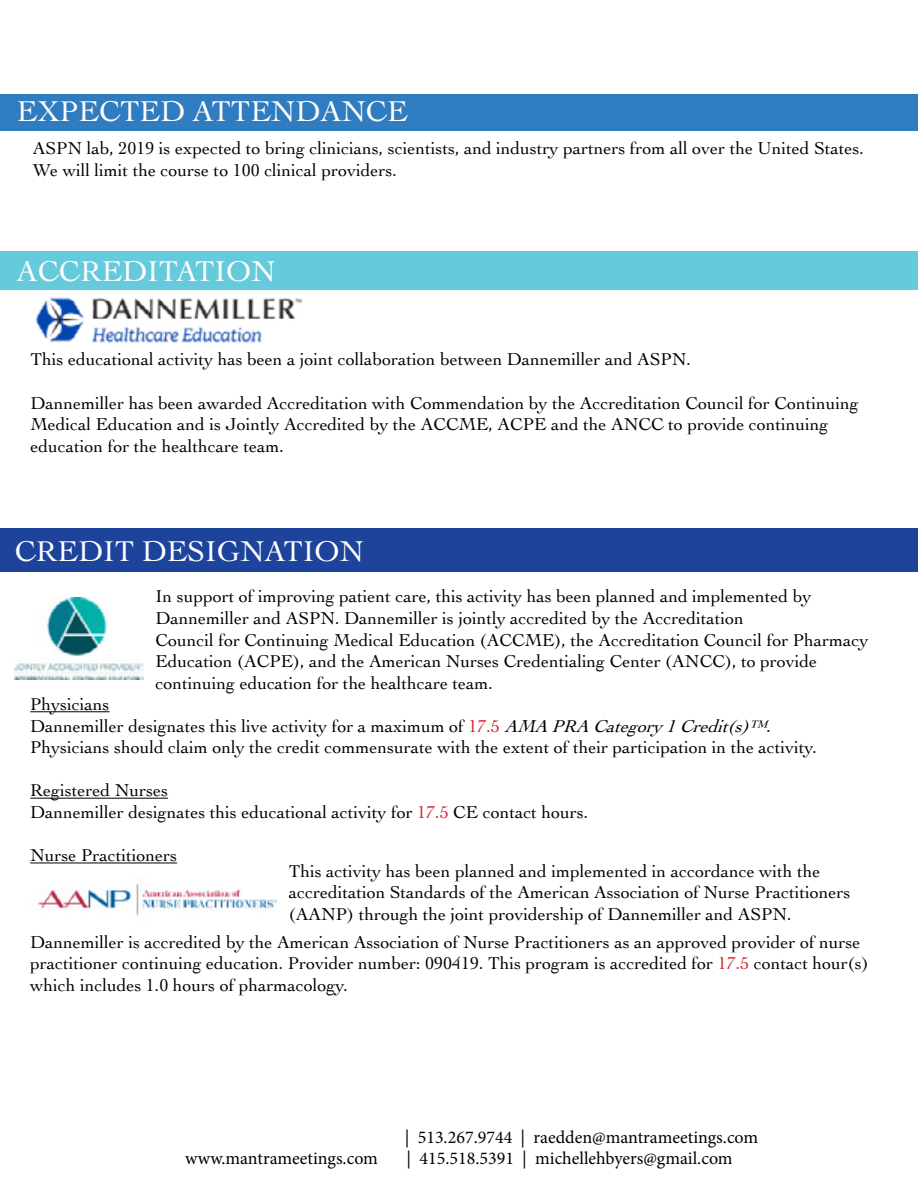
<style>
.page{position:relative;width:918px;height:1188px;background:#fff}
.page>*{position:absolute;margin:0;border:0;box-sizing:border-box;transform-origin:0 0}
.t1{font:30px "Cochin";color:#fff}
.t2{font:18px/21.6px "Cochin";color:#000}
.t3{font:18px "Minion Pro";color:#000}
.s1{color:#d2232a}
.s2{font-style:italic}
</style>
<div class="page">
<div style="left:0;top:94px;width:918px;height:37px;background:#307cc0"></div>
<div style="left:0;top:251px;width:918px;height:39px;background:#64cadc"></div>
<div style="left:0;top:529px;width:918px;height:43px;background:#1e439b"></div>
<img style="left:35px;top:297px;width:268px;height:46px">
<hr style="left:30px;top:711px;width:80px;height:1px;background:#000">
<hr style="left:30px;top:798px;width:138px;height:1px;background:#000">
<hr style="left:30px;top:863px;width:147px;height:1px;background:#000">
<img style="left:15px;top:597px;width:128px;height:82px">
<img style="left:37px;top:884px;width:242px;height:32px">
<h1 class="t1" style="left:17px;top:91px;width:392px">EXPECTED ATTENDANCE</h1>
<p class="t2" style="left:33px;top:137px;width:833px">ASPN lab, 2019 is expected to bring clinicians, scientists, and industry partners from all over the United States.<br>We will limit the course to 100 clinical providers.</p>
<h1 class="t1" style="left:17px;top:251px;width:260px">ACCREDITATION</h1>
<p class="t2" style="left:31px;top:348px;width:662px">This educational activity has been a joint collaboration between Dannemiller and ASPN.</p>
<p class="t2" style="left:31px;top:391px;width:830px">Dannemiller has been awarded Accreditation with Commendation by the Accreditation Council for Continuing<br>Medical Education and is Jointly Accredited by the ACCME, ACPE and the ANCC to provide continuing education for the healthcare team.</p>
<h1 class="t1" style="left:15px;top:531px;width:351px">CREDIT DESIGNATION</h1>
<p class="t2" style="left:156px;top:585px;width:715px">In support of improving patient care, this activity has been planned and implemented by Dannemiller and ASPN. Dannemiller is jointly accredited by the Accreditation<br>Council for Continuing Medical Education (ACCME), the Accreditation Council for Pharmacy Education (ACPE), and the American Nurses Credentialing Center (ANCC), to provide continuing education for the healthcare team.</p>
<p class="t2" style="left:30px;top:693px;width:788px">Physicians<br>Dannemiller designates this live activity for a maximum of <span class="s1">17.5</span> <span class="s2">AMAPRACategory 1Credit(s)™.<br></span>Physicians should claim only the credit commensurate with the extent of their participation in the activity.</p>
<p class="t2" style="left:30px;top:779px;width:560px">Registered Nurses<br>Dannemiller designates this educational activity for <span class="s1">17.5</span> CE contact hours.</p>
<p class="t2" style="left:30px;top:844px;width:148px">Nurse Practitioners</p>
<p class="t2" style="left:289px;top:859px;width:563px">This activity has been planned and implemented in accordance with the accreditation Standards of the American Association of Nurse Practitioners (AANP) through the joint providership of Dannemiller and ASPN.</p>
<p class="t2" style="left:30px;top:930px;width:840px">Dannemiller is accredited by the American Association of Nurse Practitioners as an approved provider of nurse practitioner continuing education. Provider number: 090419. This program is accredited for <span class="s1">17.5</span> contact hour(s) which includes 1.0 hours of pharmacology.</p>
<p class="t3" style="left:405px;top:1125px;width:355px">| 513.267.9744 | raedden@mantrameetings.com</p>
<p class="t3" style="left:185px;top:1147px;width:194px">www.mantrameetings.com</p>
<p class="t3" style="left:407px;top:1147px;width:328px">| 415.518.5391 | michellehbyers@gmail.com</p>
</div>
